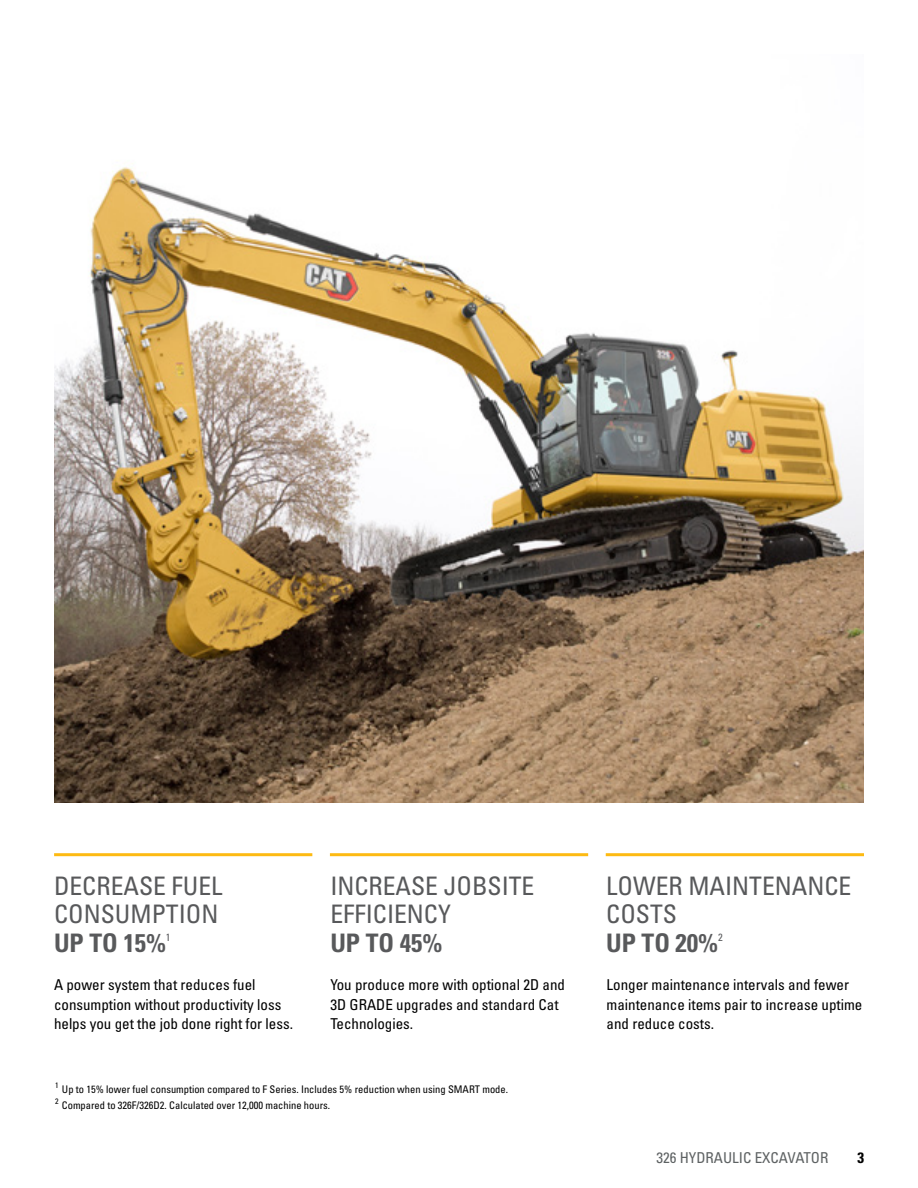
<style>
.page{position:relative;width:918px;height:1188px;background:#fff}
.page>*{position:absolute;margin:0;border:0;box-sizing:border-box;transform-origin:0 0}
.t1{font:condensed 25.5px/28.5px "Univers LTCYR 57";color:#58595b}
.t2{font:25.5px "Univers LTCYR 67 Bold Cond";color:#58595b}
.t3{font:condensed 15px/19.5px "Univers LTCYR 57";color:#000}
.t4{font:condensed 15px "Univers LTCYR 57";color:#5e6263}
.t5{font:15px "Univers LTCYR 67 Bold Cond";color:#000}
.t6{font:condensed 10.5px/16.2px "Univers LTCYR 57";color:#000}
.t7{font:condensed 10.5px "Univers LTCYR 57";color:#58595b}
</style>
<div class="page">
<img style="left:54px;top:163px;width:810px;height:639px">
<hr style="left:54px;top:853px;width:258px;height:3px;background:#fdba12">
<hr style="left:330px;top:853px;width:258px;height:3px;background:#fdba12">
<hr style="left:606px;top:853px;width:258px;height:3px;background:#fdba12">
<h1 class="t1" style="left:54px;top:871px;width:170px">DECREASE FUEL<br>CONSUMPTION</h1>
<h1 class="t2" style="left:54px;top:927px;width:113px">UP TO 15%</h1>
<p class="t7" style="left:166px;top:931px;width:6px">1</p>
<p class="t3" style="left:54px;top:975px;width:241px">A power system that reduces fuel consumption without productivity loss helps you get the job done right for less.</p>
<h1 class="t1" style="left:330px;top:871px;width:206px">INCREASE JOBSITE<br>EFFICIENCY</h1>
<h1 class="t2" style="left:330px;top:927px;width:113px">UP TO 45%</h1>
<p class="t3" style="left:330px;top:975px;width:236px">You produce more with optional 2D and<br>3D GRADE upgrades and standard Cat<br>Technologies.</p>
<p class="t6" style="left:55px;top:1080px;width:455px"><sup>1</sup> Up to 15% lower fuel consumption compared to F Series. Includes 5% reduction when using SMART mode.<br><sup>2</sup> Compared to 326F/326D2. Calculated over 12,000 machine hours.</p>
<h1 class="t1" style="left:606px;top:871px;width:247px">LOWER MAINTENANCE<br>COSTS</h1>
<h1 class="t2" style="left:606px;top:927px;width:113px">UP TO 20%</h1>
<p class="t7" style="left:718px;top:931px;width:6px">2</p>
<p class="t3" style="left:607px;top:975px;width:257px">Longer maintenance intervals and fewer maintenance items pair to increase uptime and reduce costs.</p>
<p class="t4" style="left:656px;top:1148px;width:173px">326 HYDRAULIC EXCAVATOR</p>
<p class="t5" style="left:857px;top:1148px;width:8px">3</p>
</div>
